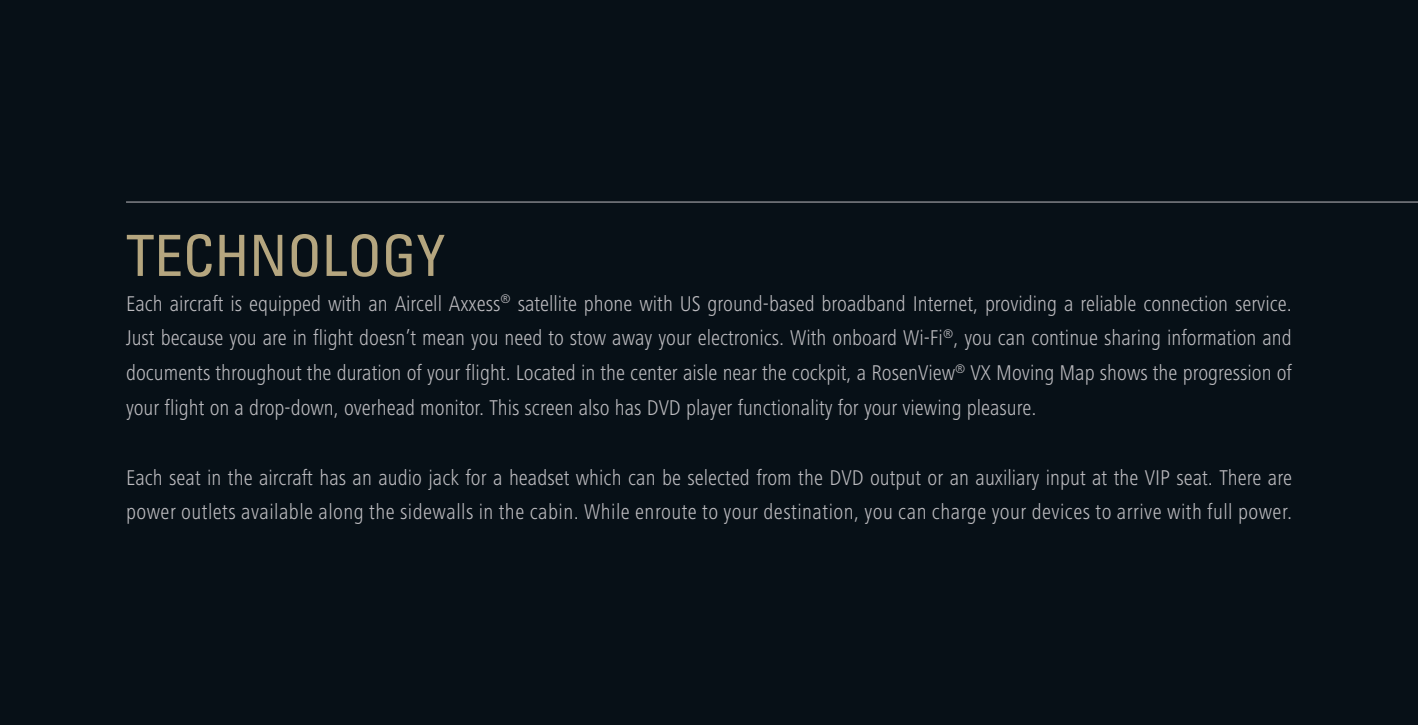
<style>
.page{position:relative;width:1418px;height:725px;background:#fff}
.page>*{position:absolute;margin:0;border:0;box-sizing:border-box;transform-origin:0 0}
.t1{font:condensed 56.88px "Univers";color:#b5a67f}
.t2{font:300 condensed 22.05px/34.8px "Frutiger Next LT";color:#bcbbbf;text-align:justify}
.t3{font:300 condensed 22.05px/34.8px "Frutiger Next LT";letter-spacing:.02em;color:#bcbbbf}
</style>
<div class="page">
<div style="left:0;top:0;width:1418px;height:724px;background:#071017"></div>
<hr style="left:126px;top:201px;width:1292px;height:1px;background:#bcbbbf">
<h1 class="t1" style="left:126px;top:219px;width:321px">TECHN OLOGY</h1>
<p class="t2" style="left:126px;top:286px;width:1167px">Each aircraft is equipped with an Aircell Axxess<sup>®</sup> satellite phone with US ground-based broadband Internet, providing a reliable connection service.<br>Just because you are in flight doesn’t mean you need to stow away your electronics. With onboard Wi-Fi<sup>®</sup>, you can continue sharing information and documents throughout the duration of your flight. Located in the center aisle near the cockpit, a RosenView<sup>®</sup> VX Moving Map shows the progression of your flight on a drop-down, overhead monitor. This screen also has DVD player functionality for your viewing pleasure.</p>
<p class="t3" style="left:126px;top:460px;width:1167px">Each seat in the aircraft has an audio jack for a headset which can be selected from the DVD output or an auxiliary input at the VIP seat. There are power outlets available along the sidewalls in the cabin. While enroute to your destination, you can charge your devices to arrive with full power.</p>
</div>
